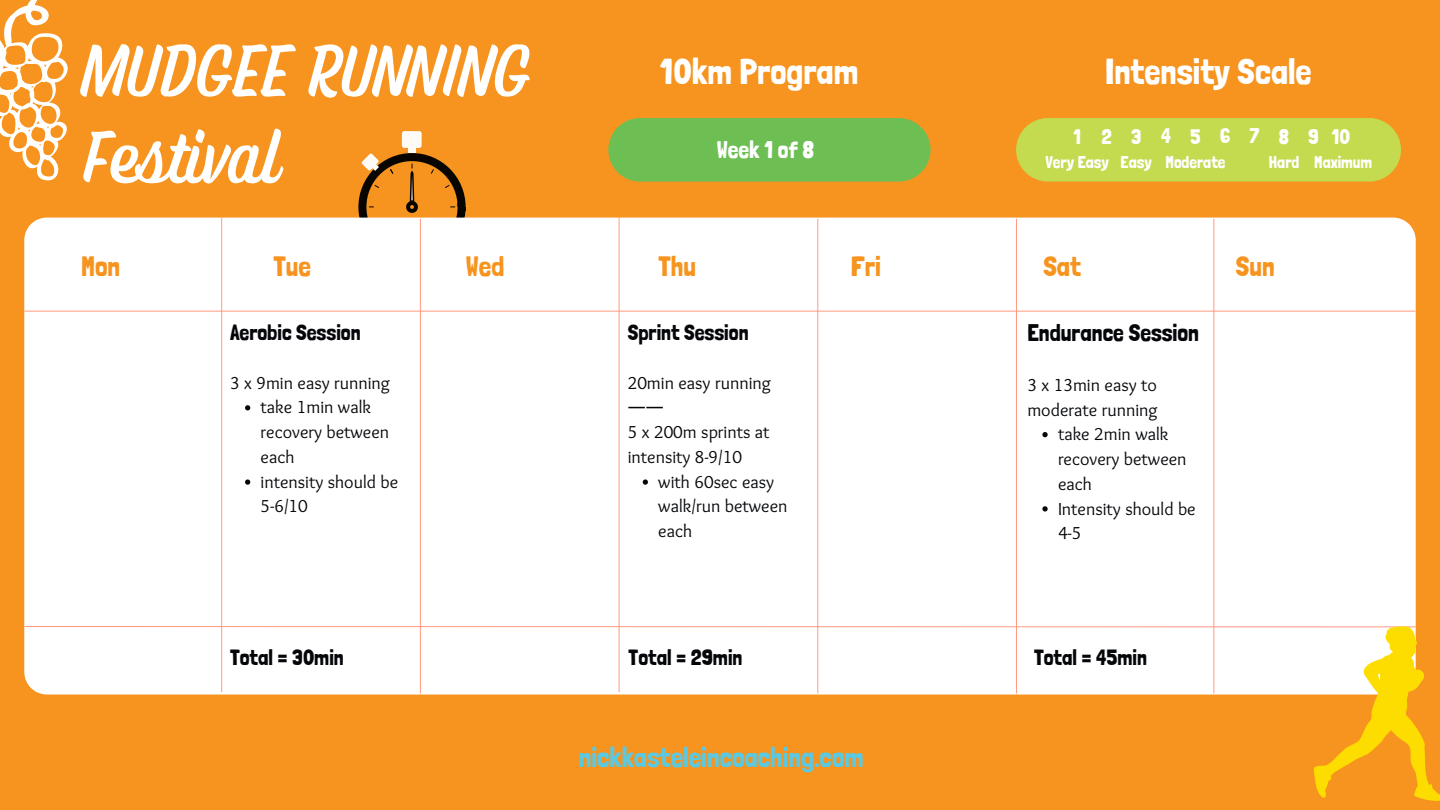
<style>
.page{position:relative;width:1440px;height:810px;background:#f7941f}
.page>*{position:absolute;margin:0;border:0;box-sizing:border-box;transform-origin:0 0}
.t1{font:72px "Ayr Tropika Island Script Casual";color:#fff}
.t2{font:36px "Londrina Solid";color:#fff}
.t3{font:28px "Londrina Solid";color:#5bc9e1}
.t4{font:28px "Londrina Solid";color:#f7941f}
.t5{font:24px "Londrina Solid";color:#040609}
.t6{font:24px "Londrina Solid";color:#fff}
.t7{font:22px "Londrina Solid";color:#040609}
.t8{font:21px "Londrina Solid";color:#fff}
.t9{font:18px/24.8px "Sukar Regular";color:#040609}
.t10{font:18px "Noto Sans Gurmukhi";color:#040609}
.t11{font:17px "Londrina Solid";color:#fff}
</style>
<div class="page">
<div style="left:608px;top:118px;width:322px;height:64px;background:#6dbf53;border-radius:32px"></div>
<div style="left:358px;top:153px;width:108px;height:108px;border:8px solid #000;border-radius:50%"></div>
<svg style="left:402px;top:131px;width:20px;height:17px"></svg>
<div style="left:408px;top:148px;width:8px;height:5px;background:#fefbf7"></div>
<svg style="left:361px;top:153px;width:18px;height:18px"></svg>
<svg style="left:406px;top:164px;width:12px;height:49px"></svg>
<div style="left:24px;top:218px;width:1392px;height:477px;background:#fff;border-radius:22px"></div>
<hr style="left:24px;top:311px;width:1392px;height:1px;background:#ff9980">
<hr style="left:221px;top:218px;width:1px;height:474px;background:#ff9980">
<hr style="left:420px;top:219px;width:1px;height:475px;background:#ff9980">
<hr style="left:619px;top:218px;width:1px;height:474px;background:#ff9980">
<hr style="left:817px;top:219px;width:1px;height:475px;background:#ff9980">
<hr style="left:1016px;top:219px;width:1px;height:475px;background:#ff9980">
<hr style="left:1214px;top:219px;width:1px;height:475px;background:#ff9980">
<svg style="left:24px;top:626px;width:1416px;height:175px"></svg>
<svg style="left:245px;top:405px;width:5px;height:5px"></svg>
<svg style="left:245px;top:479px;width:5px;height:6px"></svg>
<svg style="left:643px;top:479px;width:5px;height:6px"></svg>
<svg style="left:1042px;top:432px;width:6px;height:5px"></svg>
<svg style="left:1042px;top:506px;width:6px;height:6px"></svg>
<div style="left:1016px;top:118px;width:385px;height:64px;background:#c4da4f;border-radius:32px"></div>
<svg style="left:0;top:0;width:68px;height:181px"></svg>
<p class="t1" style="left:81px;top:24px;width:450px">MUDGEE RUNNING</p>
<p class="t1" style="left:81px;top:110px;width:199px">Festival</p>
<p class="t2" style="left:660px;top:50px;width:200px">10km Program</p>
<p class="t6" style="left:717px;top:135px;width:99px">Week 1 of 8</p>
<p class="t2" style="left:1105px;top:50px;width:208px">Intensity Scale</p>
<p class="t8" style="left:1102px;top:124px;width:12px">2</p>
<p class="t8" style="left:1161px;top:123px;width:11px">4</p>
<p class="t8" style="left:1220px;top:123px;width:12px">6</p>
<p class="t8" style="left:1250px;top:123px;width:11px">7</p>
<p class="t8" style="left:1308px;top:124px;width:12px">9</p>
<p class="t8" style="left:1073px;top:124px;width:9px">1</p>
<p class="t11" style="left:1045px;top:152px;width:65px">Very Easy</p>
<p class="t8" style="left:1332px;top:124px;width:20px">10</p>
<p class="t11" style="left:1314px;top:152px;width:60px">Maximum</p>
<p class="t8" style="left:1131px;top:124px;width:12px">3</p>
<p class="t11" style="left:1121px;top:152px;width:33px">Easy</p>
<p class="t8" style="left:1279px;top:124px;width:12px">8</p>
<p class="t11" style="left:1269px;top:152px;width:32px">Hard</p>
<p class="t8" style="left:1190px;top:124px;width:12px">5</p>
<p class="t11" style="left:1166px;top:152px;width:62px">Moderate</p>
<p class="t4" style="left:81px;top:249px;width:41px">Mon</p>
<p class="t4" style="left:273px;top:249px;width:39px">Tue</p>
<p class="t4" style="left:466px;top:249px;width:40px">Wed</p>
<p class="t4" style="left:658px;top:249px;width:39px">Thu</p>
<p class="t4" style="left:851px;top:249px;width:31px">Fri</p>
<p class="t4" style="left:1043px;top:249px;width:39px">Sat</p>
<p class="t4" style="left:1236px;top:249px;width:40px">Sun</p>
<p class="t7" style="left:230px;top:319px;width:132px">Aerobic Session</p>
<p class="t9" style="left:230px;top:372px;width:162px">3 x 9min easy running</p>
<p class="t9" style="left:261px;top:396px;width:130px">take 1min walk recovery between each</p>
<p class="t9" style="left:261px;top:471px;width:139px">intensity should be<br>5-6/10</p>
<p class="t7" style="left:230px;top:644px;width:115px">Total = 30min</p>
<p class="t5" style="left:1027px;top:319px;width:173px">Endurance Session</p>
<p class="t9" style="left:1027px;top:374px;width:132px">3 x 13min easy to moderate running</p>
<p class="t7" style="left:628px;top:319px;width:122px">Sprint Session</p>
<p class="t9" style="left:628px;top:372px;width:145px">20min easy running</p>
<p class="t10" style="left:628px;top:397px;width:37px">——</p>
<p class="t9" style="left:628px;top:421px;width:143px">5 x 200m sprints at intensity 8-9/10</p>
<p class="t9" style="left:1058px;top:423px;width:130px">take 2min walk recovery between each</p>
<p class="t9" style="left:1058px;top:497px;width:139px">Intensity should be<br>4-5</p>
<p class="t9" style="left:658px;top:471px;width:131px">with 60sec easy walk/run between each</p>
<p class="t7" style="left:629px;top:644px;width:115px">Total = 29min</p>
<p class="t7" style="left:1034px;top:644px;width:115px">Total = 45min</p>
<p class="t3" style="left:579px;top:740px;width:286px">nickkasteleincoaching.com</p>
</div>
